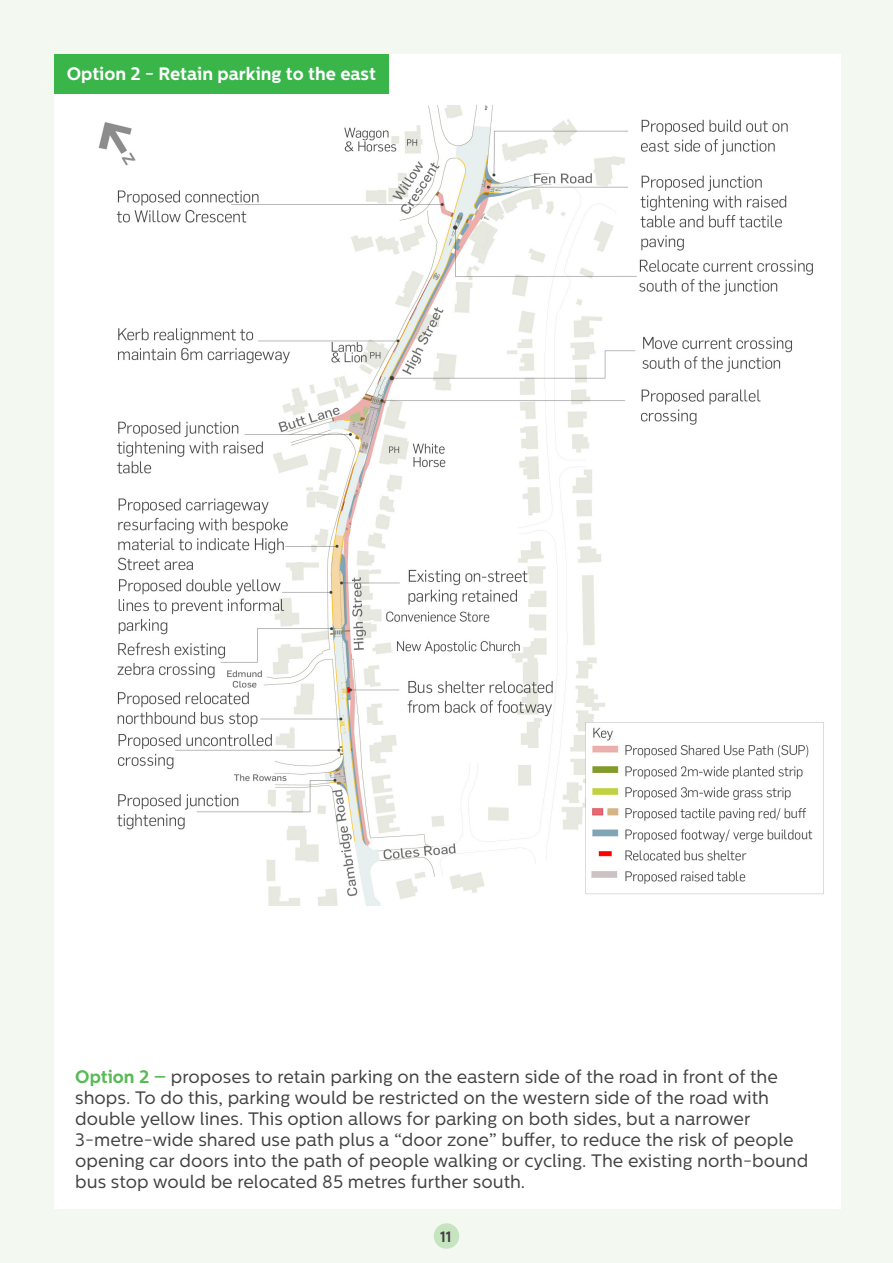
<style>
.page{position:relative;width:893px;height:1263px;background:#f3f9f1}
.page>*{position:absolute;margin:0;border:0;box-sizing:border-box;transform-origin:0 0}
.t1{font:18px/21px "Centrale Sans";color:#414042}
.t2{font:700 18px "Centrale Sans";color:#fff}
.t3{font:700 15px "Centrale Sans";color:#414042}
.s1{font-weight:700;color:#57ba56}
</style>
<div class="page">
<div style="left:54px;top:54px;width:787px;height:1155px;background:#fff"></div>
<img style="left:98px;top:105px;width:726px;height:800px">
<div style="left:434px;top:1223px;width:25px;height:26px;background:#c7e4c1;border-radius:50%"></div>
<div style="left:54px;top:54px;width:335px;height:39px;background:#39b54a"></div>
<p class="t2" style="left:67px;top:63px;width:311px">Option 2 - Retain parking to the east</p>
<p class="t1" style="left:75px;top:1066px;width:735px"><span class="s1">Option 2 –</span> proposes to retain parking on the eastern side of the road in front of the shops. To do this, parking would be restricted on the western side of the road with double yellow lines. This option allows for parking on both sides, but a narrower 3-metre-wide shared use path plus a “door zone” buffer, to reduce the risk of people opening car doors into the path of people walking or cycling. The existing north-bound bus stop would be relocated 85 metres further south.</p>
<p class="t3" style="left:440px;top:1227px;width:13px">11</p>
</div>
